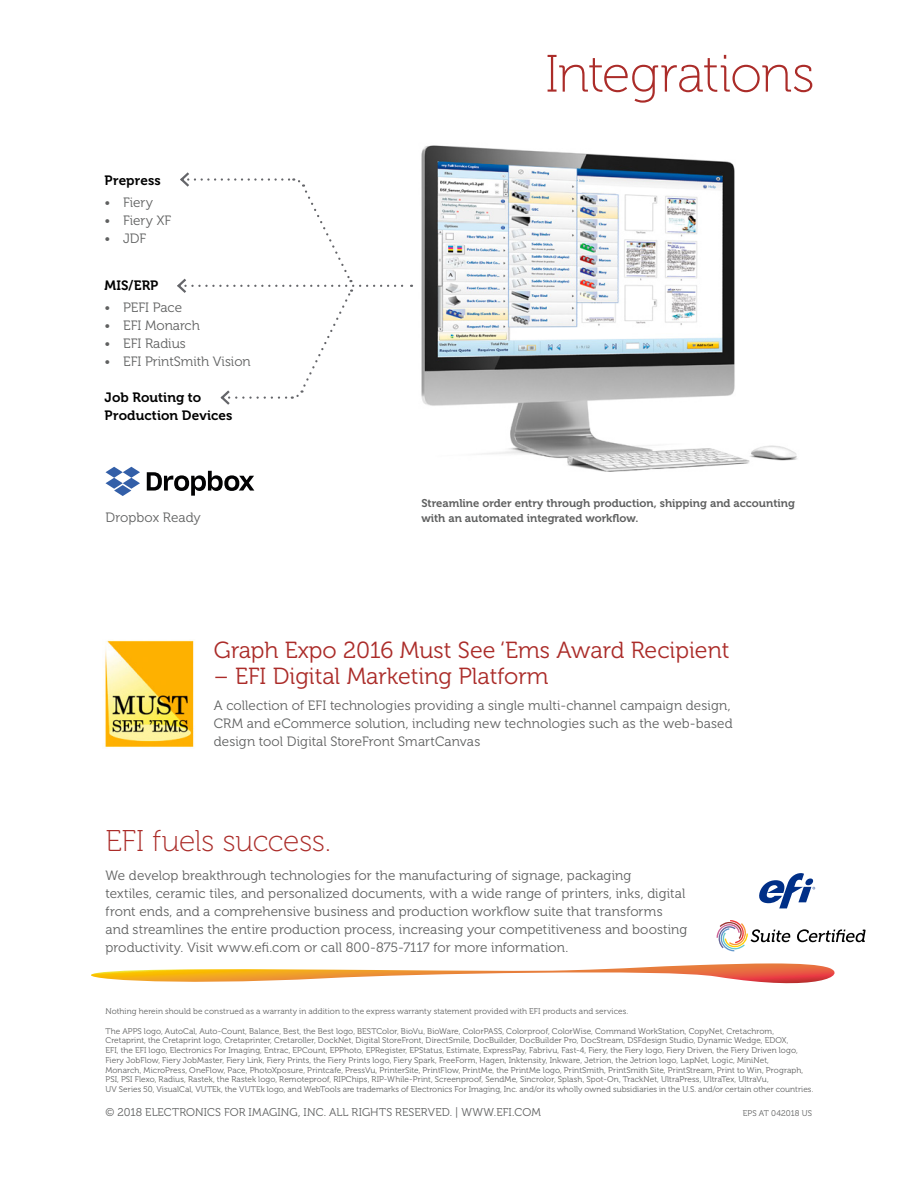
<style>
.page{position:relative;width:918px;height:1188px;background:#fff}
.page>*{position:absolute;margin:0;border:0;box-sizing:border-box;transform-origin:0 0}
.t1{font:52.5px "Museo 100";letter-spacing:-.02em;color:#ab2c29}
.t2{font:30px "Museo 100";letter-spacing:-.01em;color:#ab2c29}
.t3{font:23.25px "Museo 300";color:#ab2c29}
.t4{font:13.5px/18px "Museo 300";letter-spacing:.005em;color:#5f6060}
.t5{font:13.5px/18px "Museo 700";letter-spacing:.01em;color:#000}
.t6{font:11.25px/15px "Museo 700";color:#5f6060}
.t7{font:11.25px "Museo 300";letter-spacing:.01em;color:#5f6060}
.t8{font:8.25px/9.8px "Museo 300";letter-spacing:.01em;color:#5f6060}
</style>
<div class="page">
<img style="left:412px;top:145px;width:385px;height:327px">
<svg style="left:177px;top:172px;width:235px;height:233px"></svg>
<svg style="left:716px;top:920px;width:150px;height:32px"></svg>
<img style="left:105px;top:640px;width:89px;height:107px">
<svg style="left:759px;top:873px;width:57px;height:36px"></svg>
<svg style="left:91px;top:963px;width:744px;height:21px"></svg>
<svg style="left:106px;top:467px;width:34px;height:29px"></svg>
<svg style="left:147px;top:471px;width:107px;height:25px"></svg>
<h3 class="t5" style="left:105px;top:172px;width:58px">Prepress</h3>
<h3 class="t4" style="left:105px;top:193px;width:50px">• Fiery</h3>
<h3 class="t4" style="left:105px;top:211px;width:68px">• Fiery XF</h3>
<h3 class="t4" style="left:105px;top:229px;width:43px">• JDF</h3>
<h3 class="t5" style="left:105px;top:277px;width:55px">MIS/ERP</h3>
<h3 class="t4" style="left:105px;top:298px;width:79px">• PEFI Pace</h3>
<h3 class="t4" style="left:105px;top:316px;width:97px">• EFI Monarch</h3>
<h3 class="t4" style="left:105px;top:334px;width:83px">• EFI Radius</h3>
<h3 class="t4" style="left:105px;top:352px;width:148px">• EFI PrintSmith Vision</h3>
<h3 class="t5" style="left:105px;top:388px;width:129px">Job Routing to<br>Production Devices</h3>
<h3 class="t4" style="left:106px;top:509px;width:97px">Dropbox Ready</h3>
<h1 class="t1" style="left:545px;top:46px;width:271px">Integrations</h1>
<h3 class="t6" style="left:421px;top:496px;width:375px">Streamline order entry through production, shipping and accounting with an automated integrated workflow.</h3>
<h3 class="t3" style="left:214px;top:638px;width:517px">Graph Expo 2016 Must See ‘Ems Award Recipient</h3>
<h3 class="t3" style="left:214px;top:663px;width:336px">– EFI Digital Marketing Platform</h3>
<h3 class="t4" style="left:214px;top:697px;width:520px">A collection of EFI technologies providing a single multi-channel campaign design,<br>CRM and eCommerce solution, including new technologies such as the web-based design tool Digital StoreFront SmartCanvas</h3>
<h2 class="t2" style="left:106px;top:825px;width:227px">EFI fuels success.</h2>
<p class="t4" style="left:106px;top:867px;width:583px">We develop breakthrough technologies for the manufacturing of signage, packaging<br>textiles, ceramic tiles, and personalized documents, with a wide range of printers, inks, digital front ends, and a comprehensive business and production workflow suite that transforms and streamlines the entire production process, increasing your competitiveness and boosting productivity. Visit www.efi.com or call 800-875-7117 for more information.</p>
<p class="t8" style="left:105px;top:1007px;width:524px">Nothing herein should be construed as a warranty in addition to the express warranty statement provided with EFI products and services.</p>
<p class="t8" style="left:105px;top:1026px;width:710px">The APPS logo, AutoCal, Auto-Count, Balance, Best, the Best logo, BESTColor, BioVu, BioWare, ColorPASS, Colorproof, ColorWise, Command WorkStation, CopyNet, Cretachrom, Cretaprint, the Cretaprint logo, Cretaprinter, Cretaroller, DockNet, Digital StoreFront, DirectSmile, DocBuilder, DocBuilder Pro, DocStream, DSFdesign Studio, Dynamic Wedge, EDOX,<br>EFI, the EFI logo, Electronics For Imaging, Entrac, EPCount, EPPhoto, EPRegister, EPStatus, Estimate, ExpressPay, Fabrivu, Fast-4, Fiery, the Fiery logo, Fiery Driven, the Fiery Driven logo, Fiery JobFlow, Fiery JobMaster, Fiery Link, Fiery Prints, the Fiery Prints logo, Fiery Spark, FreeForm, Hagen, Inktensity, Inkware, Jetrion, the Jetrion logo, LapNet, Logic, MiniNet,<br>Monarch, MicroPress, OneFlow, Pace, PhotoXposure, Printcafe, PressVu, PrinterSite, PrintFlow, PrintMe, the PrintMe logo, PrintSmith, PrintSmith Site, PrintStream, Print to Win, Prograph, PSI, PSI Flexo, Radius, Rastek, the Rastek logo, Remoteproof, RIPChips, RIP-While-Print, Screenproof, SendMe, Sincrolor, Splash, Spot-On, TrackNet, UltraPress, UltraTex, UltraVu,<br>UV Series 50, VisualCal, VUTEk, the VUTEk logo, and WebTools are trademarks of Electronics For Imaging, Inc. and/or its wholly owned subsidiaries in the U.S. and/or certain other countries.</p>
<h3 class="t7" style="left:105px;top:1106px;width:437px">© 2018 ELECTRONICS FOR IMAGING, INC. ALL RIGHTS RESERVED. | WWW.EFI.COM</h3>
<p class="t8" style="left:743px;top:1109px;width:71px">EPS AT 042018 US</p>
</div>
